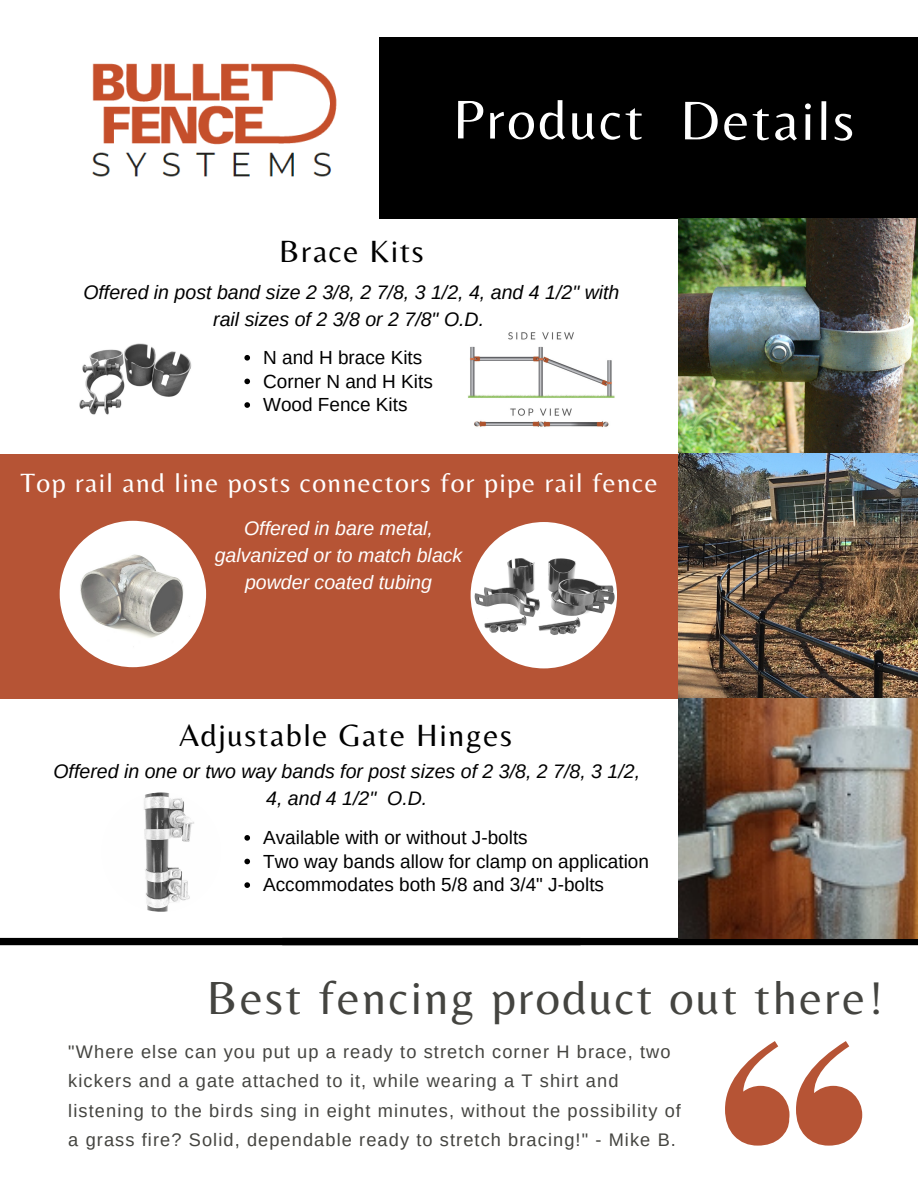
<style>
.page{position:relative;width:918px;height:1188px;background:#fff}
.page>*{position:absolute;margin:0;border:0;box-sizing:border-box;transform-origin:0 0}
.t1{font:56.55px "Belleza";letter-spacing:.045em;color:#fff}
.t2{font:48.3px "Belleza";letter-spacing:.05em;color:#444440}
.t3{font:31.95px "Belleza";letter-spacing:.05em;color:#000}
.t4{font:27.45px "Belleza";letter-spacing:.05em;color:#fff}
.t5{font:italic 19.5px/27px "Arimo";color:#000;text-align:center}
.t6{font:italic 19.5px/27px "Arimo";color:#fff;text-align:center}
.t7{font:18.9px "Arimo";color:#000}
.t8{font:18.15px/29.1px "Arimo";letter-spacing:.06em;color:#444440}
</style>
<div class="page">
<svg style="left:725px;top:1041px;width:65px;height:105px"></svg>
<svg style="left:796px;top:1041px;width:66px;height:105px"></svg>
<img style="left:92px;top:63px;width:245px;height:114px">
<div style="left:0;top:219px;width:678px;height:705px;background:#b65435"></div>
<div style="left:0;top:209px;width:690px;height:245px;background:#fff"></div>
<div style="left:379px;top:37px;width:539px;height:182px;background:#000"></div>
<img style="left:68px;top:313px;width:130px;height:131px;border-radius:50%">
<div style="left:0;top:699px;width:683px;height:243px;background:#fff"></div>
<img style="left:102px;top:793px;width:119px;height:119px;border-radius:50%">
<div style="left:0;top:938px;width:580px;height:7px;background:#000"></div>
<div style="left:283px;top:938px;width:635px;height:7px;background:#000"></div>
<img style="left:678px;top:219px;width:240px;height:719px">
<img style="left:468px;top:332px;width:147px;height:95px">
<img style="left:60px;top:521px;width:146px;height:146px;border-radius:50%">
<img style="left:471px;top:522px;width:146px;height:146px;border-radius:50%">
<svg style="left:244px;top:355px;width:6px;height:6px"></svg>
<svg style="left:244px;top:379px;width:6px;height:5px"></svg>
<svg style="left:244px;top:402px;width:6px;height:6px"></svg>
<svg style="left:244px;top:835px;width:6px;height:6px"></svg>
<svg style="left:244px;top:859px;width:6px;height:5px"></svg>
<svg style="left:244px;top:882px;width:6px;height:6px"></svg>
<p class="t1" style="left:453px;top:87px;width:403px">Product Details</p>
<p class="t3" style="left:279px;top:233px;width:146px">Brace Kits</p>
<p class="t5" style="left:83px;top:279px;width:538px">Offered in post band size 2 3/8, 2 7/8, 3 1/2, 4, and 4 1/2" with rail sizes of 2 3/8 or 2 7/8" O.D.</p>
<p class="t7" style="left:263px;top:347px;width:161px">N and H brace Kits</p>
<p class="t7" style="left:263px;top:370px;width:171px">Corner N and H Kits</p>
<p class="t7" style="left:263px;top:394px;width:146px">Wood Fence Kits</p>
<p class="t4" style="left:20px;top:467px;width:639px">Top rail and line posts connectors for pipe rail fence</p>
<p class="t6" style="left:215px;top:515px;width:249px">Offered in bare metal, galvanized or to match black powder coated tubing</p>
<p class="t3" style="left:179px;top:716px;width:334px">Adjustable Gate Hinges</p>
<p class="t5" style="left:53px;top:758px;width:588px">Offered in one or two way bands for post sizes of 2 3/8, 2 7/8, 3 1/2,<br>4, and 4 1/2" O.D.</p>
<p class="t7" style="left:263px;top:827px;width:266px">Available with or without J-bolts</p>
<p class="t7" style="left:263px;top:851px;width:387px">Two way bands allow for clamp on application</p>
<p class="t7" style="left:263px;top:874px;width:342px">Accommodates both 5/8 and 3/4" J-bolts</p>
<p class="t2" style="left:207px;top:969px;width:678px">Best fencing product out there!</p>
<p class="t8" style="left:68px;top:1037px;width:614px">"Where else can you put up a ready to stretch corner H brace, two kickers and a gate attached to it, while wearing a T shirt and listening to the birds sing in eight minutes, without the possibility of a grass fire? Solid, dependable ready to stretch bracing!" - Mike B.</p>
</div>
